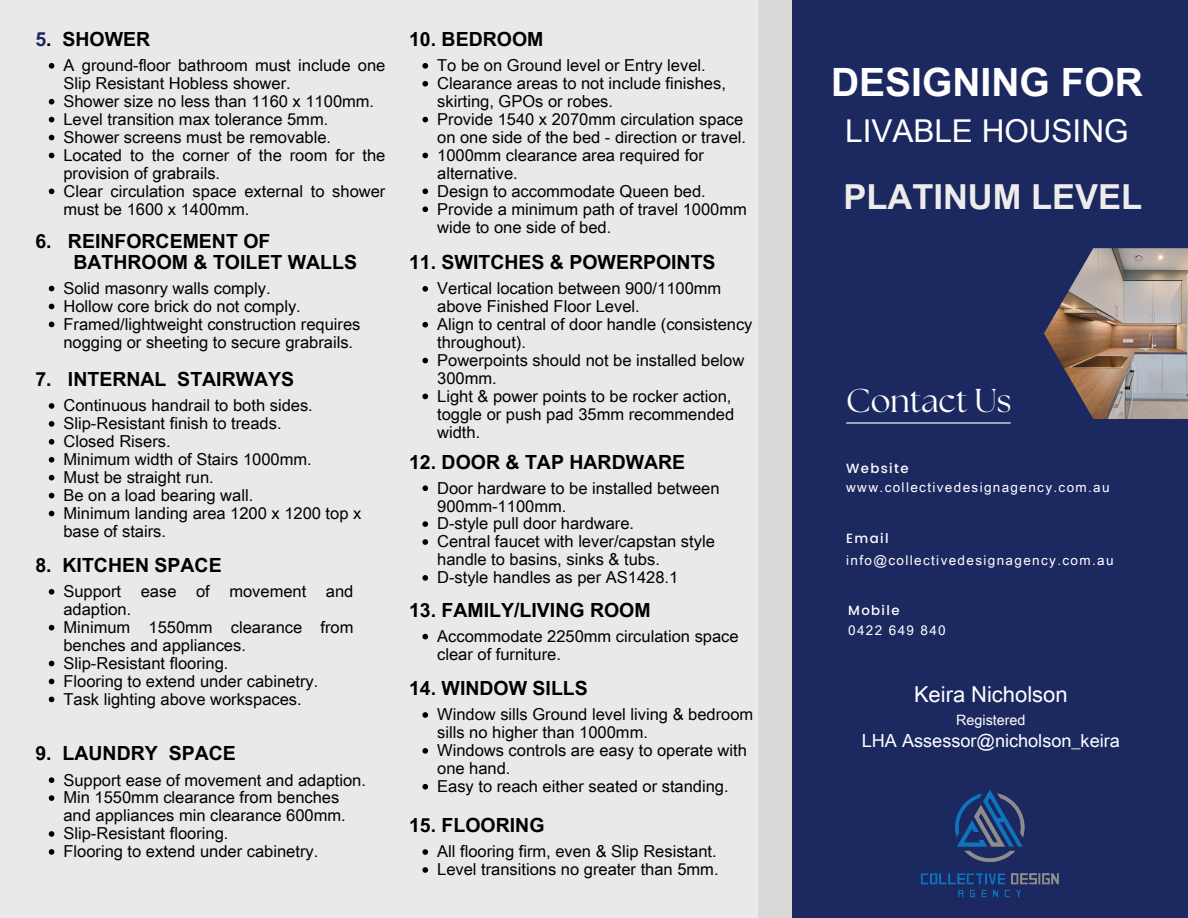
<style>
.page{position:relative;width:1188px;height:918px;background:#e9e9e9}
.page>*{position:absolute;margin:0;border:0;box-sizing:border-box;transform-origin:0 0}
.t1{font:700 39px "Arial Unicode MS";color:#fff}
.t2{font:700 34.5px "Arial Unicode MS";color:#eeebeb}
.t3{font:33px "The Seasons";color:#fff}
.t4{font:31.5px "Arial Unicode MS";color:#fff}
.t5{font:21.9px "Arial Unicode MS";color:#fff}
.t6{font:700 19.5px "Arial Unicode MS";color:#000}
.t7{font:18.15px "Arial Unicode MS";color:#fff}
.t8{font:16.5px/18px "Arial Unicode MS";color:#000}
.t9{font:14.25px "Arial Unicode MS";color:#fff}
.t10{font:13.5px "Arial Unicode MS";letter-spacing:.1em;color:#fff}
.t11{font:500 13.35px "Poppins";letter-spacing:.1em;color:#fff}
.s1{color:#1c2860}
</style>
<div class="page">
<div style="left:758px;top:0;width:34px;height:918px;background:#d9dad8"></div>
<div style="left:792px;top:0;width:396px;height:918px;background:#1c2860"></div>
<hr style="left:846px;top:422px;width:165px;height:2px;background:#fff">
<img style="left:1044px;top:248px;width:144px;height:171px">
<img style="left:920px;top:789px;width:139px;height:109px">
<svg style="left:49px;top:63px;width:5px;height:6px"></svg>
<svg style="left:49px;top:99px;width:5px;height:6px"></svg>
<svg style="left:49px;top:117px;width:5px;height:5px"></svg>
<svg style="left:49px;top:135px;width:5px;height:5px"></svg>
<svg style="left:49px;top:153px;width:5px;height:5px"></svg>
<svg style="left:49px;top:189px;width:5px;height:5px"></svg>
<svg style="left:49px;top:403px;width:5px;height:6px"></svg>
<svg style="left:49px;top:421px;width:5px;height:6px"></svg>
<svg style="left:49px;top:439px;width:5px;height:6px"></svg>
<svg style="left:49px;top:457px;width:5px;height:6px"></svg>
<svg style="left:49px;top:475px;width:5px;height:6px"></svg>
<svg style="left:49px;top:493px;width:5px;height:5px"></svg>
<svg style="left:49px;top:511px;width:5px;height:5px"></svg>
<svg style="left:49px;top:286px;width:5px;height:5px"></svg>
<svg style="left:49px;top:304px;width:5px;height:5px"></svg>
<svg style="left:49px;top:322px;width:5px;height:5px"></svg>
<svg style="left:49px;top:589px;width:5px;height:6px"></svg>
<svg style="left:49px;top:625px;width:5px;height:5px"></svg>
<svg style="left:49px;top:661px;width:5px;height:5px"></svg>
<svg style="left:49px;top:679px;width:5px;height:5px"></svg>
<svg style="left:49px;top:697px;width:5px;height:5px"></svg>
<svg style="left:49px;top:777px;width:5px;height:6px"></svg>
<svg style="left:49px;top:795px;width:5px;height:6px"></svg>
<svg style="left:49px;top:831px;width:5px;height:6px"></svg>
<svg style="left:49px;top:849px;width:5px;height:6px"></svg>
<svg style="left:422px;top:63px;width:6px;height:6px"></svg>
<svg style="left:422px;top:81px;width:6px;height:6px"></svg>
<svg style="left:422px;top:117px;width:6px;height:5px"></svg>
<svg style="left:422px;top:153px;width:6px;height:5px"></svg>
<svg style="left:422px;top:189px;width:6px;height:5px"></svg>
<svg style="left:422px;top:206px;width:6px;height:6px"></svg>
<svg style="left:422px;top:286px;width:6px;height:6px"></svg>
<svg style="left:422px;top:322px;width:6px;height:6px"></svg>
<svg style="left:422px;top:358px;width:6px;height:5px"></svg>
<svg style="left:422px;top:394px;width:6px;height:5px"></svg>
<svg style="left:422px;top:485px;width:6px;height:6px"></svg>
<svg style="left:422px;top:521px;width:6px;height:6px"></svg>
<svg style="left:422px;top:539px;width:6px;height:6px"></svg>
<svg style="left:422px;top:575px;width:6px;height:6px"></svg>
<svg style="left:422px;top:634px;width:6px;height:5px"></svg>
<svg style="left:422px;top:712px;width:6px;height:6px"></svg>
<svg style="left:422px;top:748px;width:6px;height:6px"></svg>
<svg style="left:422px;top:784px;width:6px;height:6px"></svg>
<svg style="left:422px;top:849px;width:6px;height:6px"></svg>
<svg style="left:422px;top:867px;width:6px;height:6px"></svg>
<p class="t6" style="left:35px;top:25px;width:116px"><span class="s1">5</span>. SHOWER</p>
<p class="t8" style="left:63px;top:56px;width:323px">A ground-floor bathroom must include one<br>Slip Resistant Hobless shower.</p>
<p class="t8" style="left:63px;top:91px;width:312px">Shower size no less than 1160 x 1100mm.</p>
<p class="t8" style="left:63px;top:109px;width:266px">Level transition max tolerance 5mm.</p>
<p class="t8" style="left:63px;top:127px;width:269px">Shower screens must be removable.</p>
<p class="t8" style="left:63px;top:145px;width:323px">Located to the corner of the room for the provision of grabrails.</p>
<p class="t8" style="left:63px;top:181px;width:323px">Clear circulation space external to shower must be 1600 x 1400mm.</p>
<p class="t6" style="left:35px;top:227px;width:236px">6. REINFORCEMENT OF</p>
<p class="t6" style="left:73px;top:248px;width:285px">BATHROOM &amp; TOILET WALLS</p>
<p class="t8" style="left:63px;top:278px;width:209px">Solid masonry walls comply.</p>
<p class="t8" style="left:63px;top:296px;width:239px">Hollow core brick do not comply.</p>
<p class="t8" style="left:63px;top:314px;width:298px">Framed/lightweight construction requires nogging or sheeting to secure grabrails.</p>
<p class="t6" style="left:35px;top:365px;width:260px">7. INTERNAL STAIRWAYS</p>
<p class="t8" style="left:63px;top:396px;width:251px">Continuous handrail to both sides.</p>
<p class="t8" style="left:63px;top:414px;width:220px">Slip-Resistant finish to treads.</p>
<p class="t8" style="left:63px;top:432px;width:109px">Closed Risers.</p>
<p class="t8" style="left:63px;top:450px;width:250px">Minimum width of Stairs 1000mm.</p>
<p class="t8" style="left:63px;top:467px;width:152px">Must be straight run.</p>
<p class="t8" style="left:63px;top:485px;width:191px">Be on a load bearing wall.</p>
<p class="t8" style="left:63px;top:503px;width:299px">Minimum landing area 1200 x 1200 top x base of stairs.</p>
<p class="t6" style="left:35px;top:551px;width:188px">8. KITCHEN SPACE</p>
<p class="t8" style="left:63px;top:582px;width:291px">Support ease of movement and adaption.</p>
<p class="t8" style="left:63px;top:617px;width:291px">Minimum 1550mm clearance from benches and appliances.</p>
<p class="t8" style="left:63px;top:653px;width:166px">Slip-Resistant flooring.</p>
<p class="t8" style="left:63px;top:671px;width:256px">Flooring to extend under cabinetry.</p>
<p class="t8" style="left:63px;top:689px;width:240px">Task lighting above workspaces.</p>
<p class="t6" style="left:35px;top:740px;width:202px">9. LAUNDRY SPACE</p>
<p class="t8" style="left:63px;top:770px;width:304px">Support ease of movement and adaption.</p>
<p class="t8" style="left:63px;top:788px;width:284px">Min 1550mm clearance from benches and appliances min clearance 600mm.</p>
<p class="t8" style="left:63px;top:824px;width:166px">Slip-Resistant flooring.</p>
<p class="t8" style="left:63px;top:842px;width:256px">Flooring to extend under cabinetry.</p>
<p class="t6" style="left:409px;top:25px;width:136px">10. BEDROOM</p>
<p class="t8" style="left:437px;top:56px;width:270px">To be on Ground level or Entry level.</p>
<p class="t8" style="left:437px;top:74px;width:290px">Clearance areas to not include finishes, skirting, GPOs or robes.</p>
<p class="t8" style="left:437px;top:109px;width:310px">Provide 1540 x 2070mm circulation space on one side of the bed - direction or travel.</p>
<p class="t8" style="left:437px;top:145px;width:268px">1000mm clearance area required for alternative.</p>
<p class="t8" style="left:437px;top:181px;width:270px">Design to accommodate Queen bed.</p>
<p class="t8" style="left:437px;top:199px;width:311px">Provide a minimum path of travel 1000mm wide to one side of bed.</p>
<p class="t6" style="left:409px;top:248px;width:308px">11. SWITCHES &amp; POWERPOINTS</p>
<p class="t8" style="left:437px;top:279px;width:286px">Vertical location between 900/1100mm above Finished Floor Level.</p>
<p class="t8" style="left:437px;top:315px;width:317px">Align to central of door handle (consistency throughout).</p>
<p class="t8" style="left:437px;top:350px;width:309px">Powerpoints should not be installed below<br>300mm.</p>
<p class="t8" style="left:437px;top:386px;width:299px">Light &amp; power points to be rocker action, toggle or push pad 35mm recommended width.</p>
<p class="t6" style="left:409px;top:448px;width:278px">12. DOOR &amp; TAP HARDWARE</p>
<p class="t8" style="left:437px;top:478px;width:284px">Door hardware to be installed between<br>900mm-1100mm.</p>
<p class="t8" style="left:437px;top:514px;width:199px">D-style pull door hardware.</p>
<p class="t8" style="left:437px;top:532px;width:279px">Central faucet with lever/capstan style handle to basins, sinks &amp; tubs.</p>
<p class="t8" style="left:437px;top:568px;width:243px">D-style handles as per AS1428.1</p>
<p class="t6" style="left:409px;top:596px;width:243px">13. FAMILY/LIVING ROOM</p>
<p class="t8" style="left:437px;top:626px;width:303px">Accommodate 2250mm circulation space clear of furniture.</p>
<p class="t6" style="left:409px;top:674px;width:180px">14. WINDOW SILLS</p>
<p class="t8" style="left:437px;top:705px;width:318px">Window sills Ground level living &amp; bedroom sills no higher than 1000mm.</p>
<p class="t8" style="left:437px;top:741px;width:311px">Windows controls are easy to operate with one hand.</p>
<p class="t8" style="left:437px;top:777px;width:293px">Easy to reach either seated or standing.</p>
<p class="t6" style="left:409px;top:812px;width:137px">15. FLOORING</p>
<p class="t8" style="left:437px;top:842px;width:281px">All flooring firm, even &amp; Slip Resistant.</p>
<p class="t8" style="left:437px;top:860px;width:283px">Level transitions no greater than 5mm.</p>
<p class="t1" style="left:831px;top:55px;width:313px">DESIGNING FOR</p>
<p class="t4" style="left:845px;top:109px;width:285px">LIVABLE HOUSING</p>
<p class="t2" style="left:843px;top:172px;width:300px">PLATINUM LEVEL</p>
<p class="t3" style="left:846px;top:385px;width:167px">Contact Us</p>
<p class="t11" style="left:846px;top:460px;width:64px">Website</p>
<p class="t10" style="left:846px;top:478px;width:265px">www.collectivedesignagency.com.au</p>
<p class="t11" style="left:846px;top:530px;width:44px">Email</p>
<p class="t10" style="left:846px;top:550px;width:269px">info@collectivedesignagency.com.au</p>
<p class="t11" style="left:848px;top:603px;width:53px">Mobile</p>
<p class="t10" style="left:848px;top:621px;width:99px">0422 649 840</p>
<p class="t5" style="left:914px;top:679px;width:155px">Keira Nicholson</p>
<p class="t9" style="left:956px;top:709px;width:71px">Registered</p>
<p class="t7" style="left:862px;top:728px;width:260px">LHA Assessor@nicholson_keira</p>
</div>
